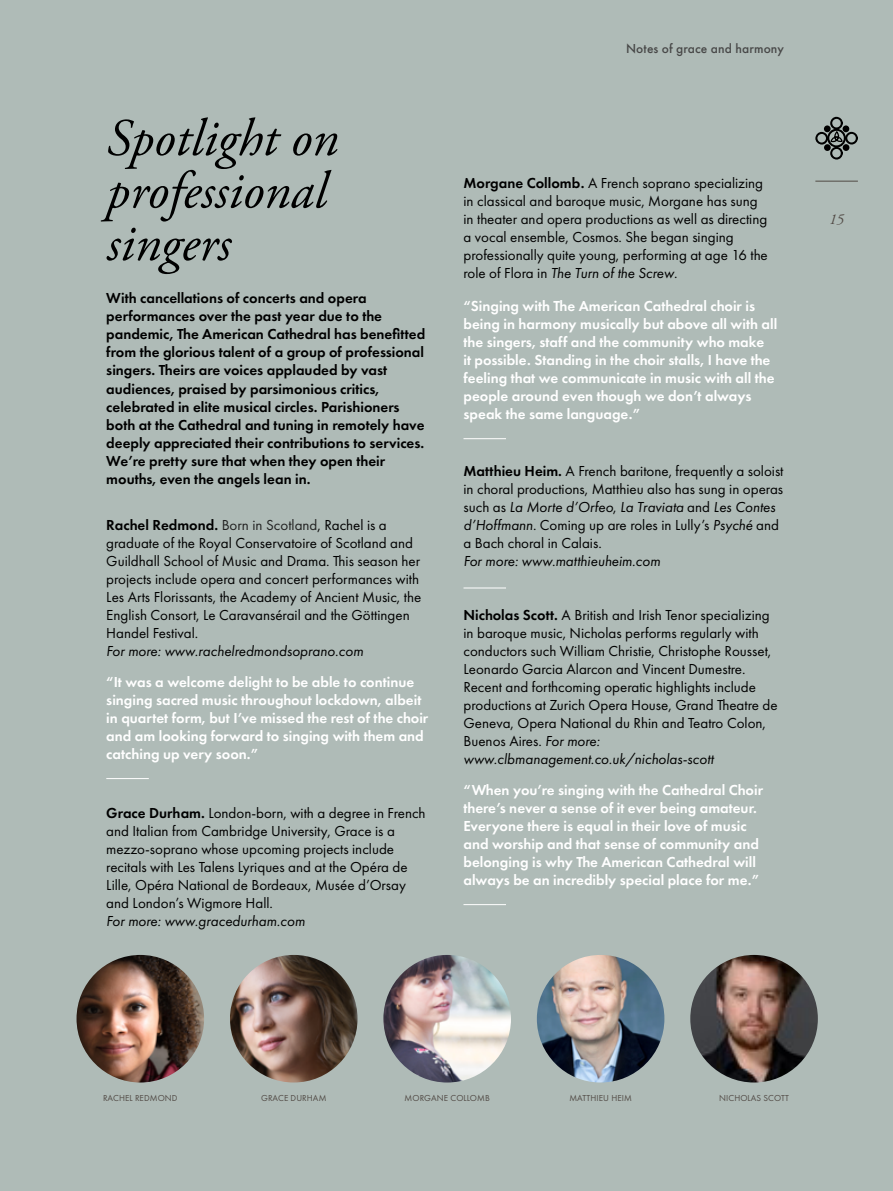
<style>
.page{position:relative;width:893px;height:1191px;background:#afbbb7}
.page>*{position:absolute;margin:0;border:0;box-sizing:border-box;transform-origin:0 0}
.t1{font:italic 52.5px/52.5px "Adobe Garamond Pro";color:#000}
.t2{font:15px/18px "Futura PT";color:#000}
.t3{font:600 15px/18px "Futura PT";color:#fff}
.t4{font:600 15px/18px "Futura PT";color:#000}
.t5{font:italic 15px "Futura PT";color:#000}
.t6{font:italic 15px "Adobe Garamond Pro";color:#514a45}
.t7{font:500 13.5px "Futura PT";letter-spacing:.01em;color:#484848}
.t8{font:9px "Futura PT";letter-spacing:.01em;color:#514a45}
.s1{font-weight:600}
.s2{color:#222}
.s3{font-style:italic}
</style>
<div class="page">
<hr style="left:106px;top:778px;width:43px;height:1px;background:#fff">
<hr style="left:463px;top:438px;width:43px;height:1px;background:#fff">
<hr style="left:463px;top:587px;width:43px;height:1px;background:#fff">
<hr style="left:463px;top:904px;width:43px;height:1px;background:#fff">
<hr style="left:815px;top:181px;width:43px;height:1px;background:#514a45">
<svg style="left:815px;top:117px;width:43px;height:43px"></svg>
<img style="left:230px;top:955px;width:128px;height:127px;border-radius:64px">
<img style="left:537px;top:955px;width:127px;height:127px;border-radius:64px">
<img style="left:383px;top:955px;width:128px;height:127px;border-radius:64px">
<img style="left:690px;top:955px;width:128px;height:127px;border-radius:64px">
<img style="left:77px;top:955px;width:127px;height:127px;border-radius:64px">
<h1 class="t1" style="left:106px;top:113px;width:233px">Spotlight on professional singers</h1>
<p class="t4" style="left:106px;top:289px;width:321px">With cancellations of concerts and opera performances over the past year due to the pandemic, The American Cathedral has benefitted from the glorious talent of a group of professional singers. Theirs are voices applauded by vast audiences, praised by parsimonious critics, celebrated in elite musical circles. Parishioners both at the Cathedral and tuning in remotely have deeply appreciated their contributions to services.<br>We’re pretty sure that when they open their mouths, even the angels lean in.</p>
<p class="t2" style="left:106px;top:516px;width:316px"><span class="s1">Rachel Redmond.</span> <span class="s2">Born in Scotland</span>, Rachel is a graduate of the Royal Conservatoire of Scotland and Guildhall School of Music and Drama. This season her projects include opera and concert performances with Les Arts Florissants, the Academy of Ancient Music, the English Consort, Le Caravansérail and the Göttingen Handel Festival.</p>
<p class="t5" style="left:106px;top:642px;width:259px">For more: www.rachelredmondsoprano.com</p>
<p class="t3" style="left:106px;top:672px;width:323px">“It was a welcome delight to be able to continue singing sacred music throughout lockdown, albeit in quartet form, but I’ve missed the rest of the choir and am looking forward to singing with them and catching up very soon.”</p>
<p class="t2" style="left:106px;top:804px;width:321px"><span class="s1">Grace Durham.</span> London-born, with a degree in French and Italian from Cambridge University, Grace is a mezzo-soprano whose upcoming projects include recitals with Les Talens Lyriques and at the Opéra de Lille, Opéra National de Bordeaux, Musée d’Orsay and London’s Wigmore Hall.</p>
<p class="t5" style="left:106px;top:912px;width:200px">For more: www.gracedurham.com</p>
<p class="t7" style="left:626px;top:40px;width:160px">Notes of grace and harmony</p>
<p class="t2" style="left:463px;top:174px;width:306px"><span class="s1">Morgane Collomb.</span> A French soprano specializing in classical and baroque music, Morgane has sung in theater and opera productions as well as directing a vocal ensemble, Cosmos. She began singing professionally quite young, performing at age 16 the role of Flora in <span class="s3">The Turn of the Screw</span>.</p>
<p class="t3" style="left:463px;top:296px;width:315px">“Singing with The American Cathedral choir is being in harmony musically but above all with all the singers, staff and the community who make<br>it possible. Standing in the choir stalls, I have the feeling that we communicate in music with all the people around even though we don’t always speak the same language.”</p>
<p class="t2" style="left:463px;top:462px;width:321px"><span class="s1">Matthieu Heim.</span> A French baritone, frequently a soloist in choral productions, Matthieu also has sung in operas such as <span class="s3">La Morte d’Orfeo</span>, <span class="s3">La Traviata</span> and <span class="s3">Les Contes d’Hoffmann</span>. Coming up are roles in Lully’s <span class="s3">Psyché</span> and a Bach choral in Calais.</p>
<p class="t5" style="left:463px;top:552px;width:198px">For more: www.matthieuheim.com</p>
<p class="t2" style="left:463px;top:606px;width:316px"><span class="s1">Nicholas Scott.</span> A British and Irish Tenor specializing in baroque music, Nicholas performs regularly with conductors such William Christie, Christophe Rousset, Leonardo Garcia Alarcon and Vincent Dumestre.<br>Recent and forthcoming operatic highlights include productions at Zurich Opera House, Grand Theatre de Geneva, Opera National du Rhin and Teatro Colon, Buenos Aires. <span class="s3">For more: www.clbmanagement.co.uk/nicholas-scott</span></p>
<p class="t3" style="left:463px;top:780px;width:301px">“When you’re singing with the Cathedral Choir there’s never a sense of it ever being amateur.<br>Everyone there is equal in their love of music and worship and that sense of community and belonging is why The American Cathedral will always be an incredibly special place for me.”</p>
<p class="t6" style="left:829px;top:210px;width:16px">15</p>
<p class="t8" style="left:103px;top:1093px;width:76px">RACHEL REDMOND</p>
<p class="t8" style="left:261px;top:1093px;width:67px">GRACE DURHAM</p>
<p class="t8" style="left:405px;top:1093px;width:87px">MORGANE COLLOMB</p>
<p class="t8" style="left:569px;top:1093px;width:64px">MATTHIEU HEIM</p>
<p class="t8" style="left:719px;top:1093px;width:71px">NICHOLAS SCOTT</p>
</div>
